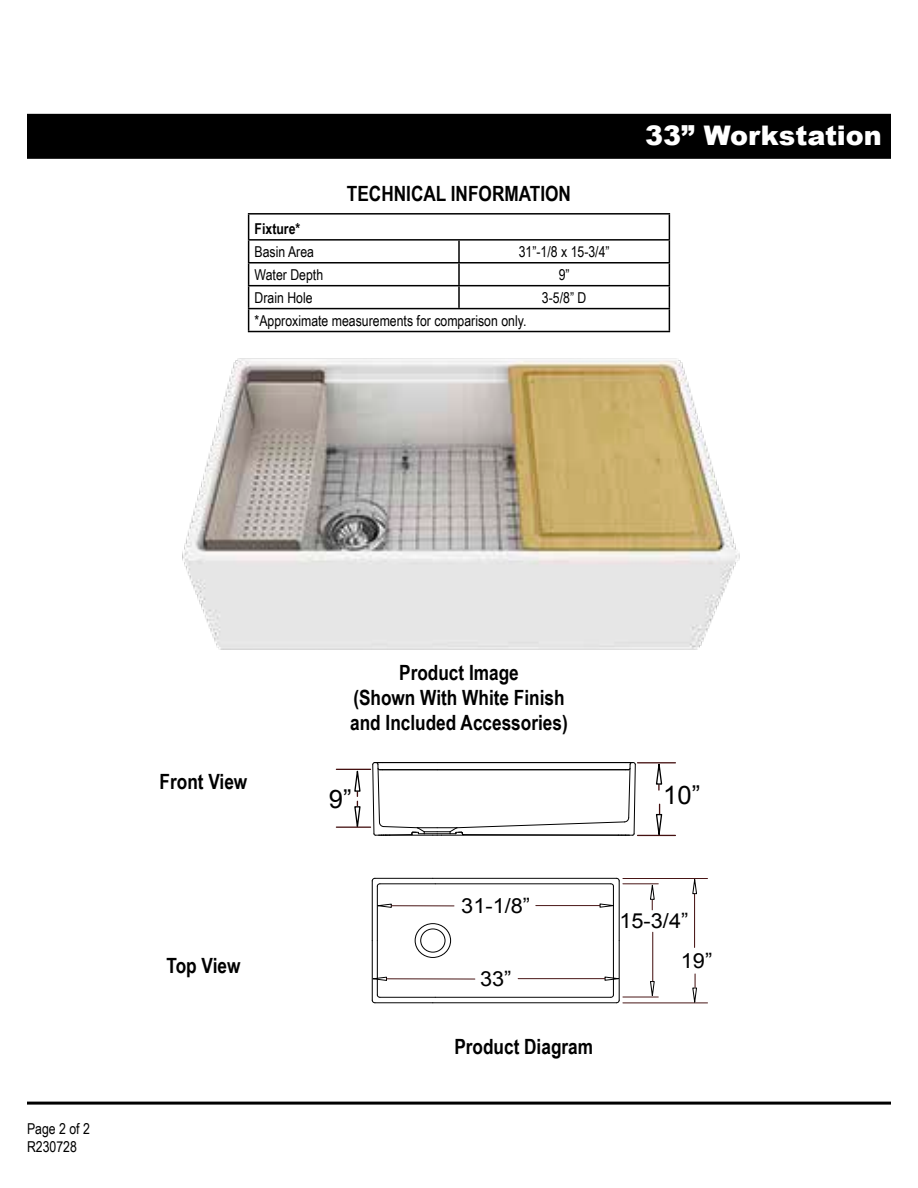
<style>
.page{position:relative;width:918px;height:1188px;background:#fff}
.page>*{position:absolute;margin:0;border:0;box-sizing:border-box;transform-origin:0 0}
.t1{font:900 27px "Arial";color:#fff}
.t2{font:25.5px "Arial";color:#000}
.t3{font:700 21px/25.2px "Arial Narrow";color:#000;text-align:center}
.t4{font:20.7px/40.2px "Arial";color:#000;scale:1.05 1}
.t5{font:15px/18px "Arial Narrow";color:#000}
.t6{font:700 15px "Arial Narrow";color:#000}
</style>
<div class="page">
<div style="left:27px;top:114px;width:864px;height:45px;background:#000"></div>
<hr style="left:27px;top:1102px;width:864px;height:3px;background:#000">
<hr style="left:248px;top:213px;width:211px;height:2px;background:#000">
<hr style="left:459px;top:213px;width:211px;height:2px;background:#000">
<hr style="left:248px;top:239px;width:211px;height:2px;background:#000">
<hr style="left:459px;top:239px;width:211px;height:2px;background:#000">
<hr style="left:458px;top:241px;width:2px;height:21px;background:#000">
<hr style="left:248px;top:262px;width:211px;height:2px;background:#000">
<hr style="left:459px;top:262px;width:211px;height:2px;background:#000">
<hr style="left:458px;top:264px;width:2px;height:21px;background:#000">
<hr style="left:248px;top:285px;width:211px;height:1px;background:#000">
<hr style="left:459px;top:285px;width:211px;height:1px;background:#000">
<hr style="left:458px;top:286px;width:2px;height:22px;background:#000">
<hr style="left:248px;top:308px;width:211px;height:1px;background:#000">
<svg style="left:248px;top:215px;width:1px;height:116px"></svg>
<hr style="left:459px;top:308px;width:211px;height:1px;background:#000">
<svg style="left:669px;top:215px;width:1px;height:116px"></svg>
<hr style="left:248px;top:331px;width:211px;height:1px;background:#000">
<hr style="left:459px;top:331px;width:211px;height:1px;background:#000">
<img style="left:182px;top:358px;width:558px;height:292px">
<hr style="left:435px;top:997px;width:176px;height:1px;background:#000">
<hr style="left:377px;top:886px;width:1px;height:55px;background:#000">
<hr style="left:377px;top:941px;width:1px;height:54px;background:#000">
<hr style="left:435px;top:883px;width:176px;height:1px;background:#000">
<hr style="left:613px;top:886px;width:1px;height:55px;background:#000">
<hr style="left:613px;top:941px;width:1px;height:54px;background:#000">
<hr style="left:380px;top:883px;width:55px;height:1px;background:#000">
<hr style="left:380px;top:997px;width:55px;height:1px;background:#000">
<hr style="left:433px;top:1002px;width:183px;height:1px;background:#000">
<hr style="left:372px;top:881px;width:1px;height:60px;background:#000">
<hr style="left:372px;top:941px;width:1px;height:59px;background:#000">
<hr style="left:433px;top:878px;width:183px;height:1px;background:#000">
<hr style="left:619px;top:881px;width:1px;height:60px;background:#000">
<hr style="left:619px;top:941px;width:1px;height:59px;background:#000">
<hr style="left:375px;top:878px;width:58px;height:1px;background:#000">
<hr style="left:375px;top:1002px;width:58px;height:1px;background:#000">
<svg style="left:610px;top:994px;width:10px;height:9px"></svg>
<svg style="left:372px;top:878px;width:9px;height:9px"></svg>
<svg style="left:372px;top:994px;width:9px;height:9px"></svg>
<svg style="left:610px;top:878px;width:10px;height:9px"></svg>
<div style="left:415px;top:923px;width:36px;height:35px;border:1px solid #000;border-radius:50%"></div>
<div style="left:420px;top:929px;width:25px;height:23px;border:1px solid #000;border-radius:50%"></div>
<svg style="left:604px;top:976px;width:15px;height:5px"></svg>
<hr style="left:518px;top:978px;width:87px;height:1px;background:#451111">
<svg style="left:372px;top:976px;width:15px;height:5px"></svg>
<hr style="left:387px;top:978px;width:88px;height:2px;background:#451111">
<svg style="left:649px;top:884px;width:6px;height:26px"></svg>
<svg style="left:649px;top:981px;width:6px;height:16px"></svg>
<svg style="left:599px;top:903px;width:15px;height:5px"></svg>
<hr style="left:536px;top:905px;width:64px;height:1px;background:#451111">
<svg style="left:377px;top:903px;width:15px;height:5px"></svg>
<hr style="left:391px;top:905px;width:63px;height:1px;background:#451111">
<hr style="left:623px;top:883px;width:35px;height:1px;background:#451111">
<hr style="left:623px;top:878px;width:85px;height:1px;background:#451111">
<hr style="left:623px;top:997px;width:35px;height:1px;background:#451111">
<hr style="left:623px;top:1002px;width:85px;height:1px;background:#451111">
<hr style="left:652px;top:932px;width:1px;height:49px;background:#451111">
<hr style="left:694px;top:894px;width:1px;height:53px;background:#451111">
<svg style="left:692px;top:879px;width:5px;height:16px"></svg>
<svg style="left:692px;top:974px;width:6px;height:29px"></svg>
<hr style="left:336px;top:769px;width:35px;height:1px;background:#451111">
<hr style="left:638px;top:762px;width:37px;height:1px;background:#451111">
<hr style="left:336px;top:827px;width:35px;height:1px;background:#451111">
<hr style="left:638px;top:835px;width:37px;height:1px;background:#451111">
<svg style="left:353px;top:770px;width:8px;height:58px"></svg>
<svg style="left:655px;top:763px;width:8px;height:27px"></svg>
<svg style="left:655px;top:804px;width:8px;height:31px"></svg>
<svg style="left:372px;top:762px;width:264px;height:74px"></svg>
<hr style="left:374px;top:762px;width:259px;height:1px;background:#000">
<hr style="left:380px;top:769px;width:249px;height:1px;background:#000">
<h3 class="t3" style="left:347px;top:180px;width:226px">TECHNICAL INFORMATION</h3>
<p class="t6" style="left:255px;top:217px;width:47px">Fixture*</p>
<p class="t5" style="left:255px;top:242px;width:61px">Basin Area</p>
<p class="t5" style="left:519px;top:242px;width:92px">31”-1/8 x 15-3/4”</p>
<p class="t5" style="left:255px;top:265px;width:70px">Water Depth</p>
<p class="t5" style="left:559px;top:265px;width:12px">9”</p>
<p class="t5" style="left:255px;top:288px;width:60px">Drain Hole</p>
<p class="t5" style="left:542px;top:288px;width:46px">3-5/8” D</p>
<p class="t5" style="left:255px;top:311px;width:273px">*Approximate measurements for comparison only.</p>
<h1 class="t1" style="left:645px;top:116px;width:238px">33” Workstation</h1>
<p class="t5" style="left:27px;top:1119px;width:64px">Page 2 of 2<br>R230728</p>
<h3 class="t3" style="left:160px;top:768px;width:89px">Front View</h3>
<h3 class="t3" style="left:167px;top:952px;width:76px">Top View</h3>
<h3 class="t3" style="left:350px;top:659px;width:219px">Product Image<br>(Shown With White Finish and Included Accessories)</h3>
<h2 class="t2" style="left:329px;top:782px;width:24px">9”</h2>
<h2 class="t2" style="left:663px;top:778px;width:38px">10”</h2>
<h3 class="t4" style="left:461px;top:886px;width:67px">31-1/8”</h3>
<h3 class="t4" style="left:480px;top:959px;width:31px">33”</h3>
<h3 class="t3" style="left:454px;top:1033px;width:140px">Product Diagram</h3>
<h3 class="t4" style="left:681px;top:900px;width:31px;text-indent:-61px">15-3/4”<br>19”</h3>
</div>
